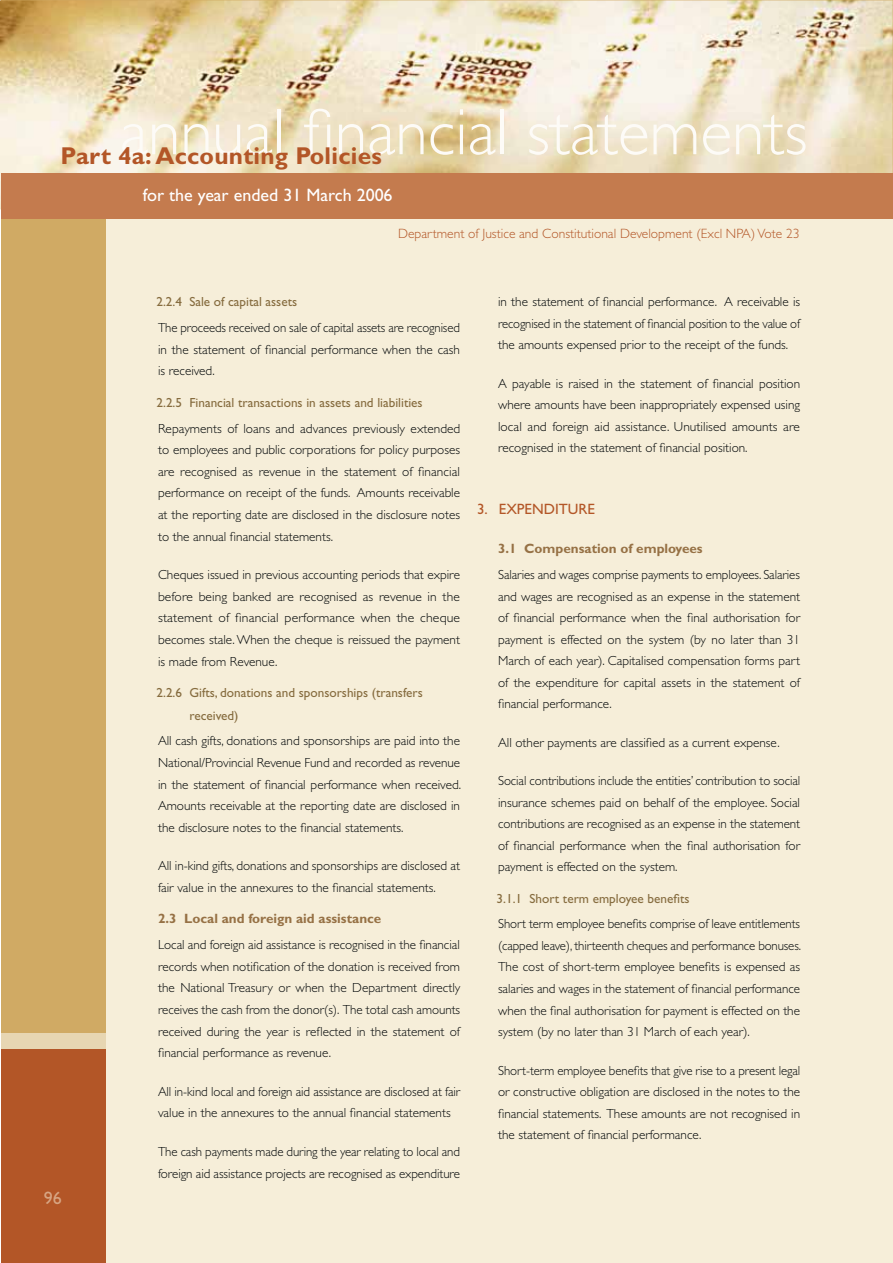
<style>
.page{position:relative;width:893px;height:1263px;background:#fff}
.page>*{position:absolute;margin:0;border:0;box-sizing:border-box;transform-origin:0 0}
.t1{font:300 66px "Gill Sans";color:#fdfbf7}
.t2{font:700 24.45px "Gill Sans";letter-spacing:.01em;color:#b35627}
.t3{font:18px "Gill Sans";color:#fff}
.t4{font:18px "Gill Sans";color:#d7a583}
.t5{font:15px "Gill Sans";color:#b35627}
.t6{font:300 13.5px "Gill Sans";color:#b35627}
.t7{font:700 13.5px "Gill Sans";color:#967145}
.t8{font:300 13.2px/21.6px "Gill Sans";color:#040809;text-align:justify}
.t9{font:13.2px/22.8px "Gill Sans";color:#866c3f}
</style>
<div class="page">
<img style="left:1px;top:0;width:891px;height:174px">
<div style="left:85px;top:200px;width:807px;height:1062px;background:#f6eed9"></div>
<div style="left:1px;top:199px;width:104px;height:1063px;background:#d0aa64"></div>
<div style="left:1px;top:1041px;width:104px;height:221px;background:#b35627"></div>
<div style="left:1px;top:1033px;width:104px;height:16px;background:#e7d6b2"></div>
<div style="left:1px;top:174px;width:891px;height:45px;background:#c47b4e"></div>
<h1 class="t1" style="left:120px;top:109px;width:689px">annual financial statements</h1>
<h3 class="t3" style="left:143px;top:188px;width:251px">for the year ended 31 March 2006</h3>
<h2 class="t2" style="left:61px;top:147px;width:323px">Part 4a: Accounting Policies</h2>
<p class="t6" style="left:398px;top:229px;width:403px">Department of Justice and Constitutional Development (Excl NPA) Vote 23</p>
<h3 class="t4" style="left:44px;top:1192px;width:19px">96</h3>
<p class="t9" style="left:156px;top:292px;width:142px">2.2.4 Sale of capital assets</p>
<p class="t8" style="left:158px;top:318px;width:303px">The proceeds received on sale of capital assets are recognised in the statement of financial performance when the cash is received.</p>
<p class="t9" style="left:156px;top:392px;width:268px">2.2.5 Financial transactions in assets and liabilities</p>
<p class="t8" style="left:158px;top:419px;width:304px">Repayments of loans and advances previously extended to employees and public corporations for policy purposes are recognised as revenue in the statement of financial performance on receipt of the funds. Amounts receivable at the reporting date are disclosed in the disclosure notes to the annual financial statements.</p>
<p class="t8" style="left:158px;top:565px;width:304px">Cheques issued in previous accounting periods that expire before being banked are recognised as revenue in the statement of financial performance when the cheque becomes stale. When the cheque is reissued the payment is made from Revenue.</p>
<p class="t9" style="left:189px;top:682px;width:235px;text-indent:-33px">2.2.6 Gifts, donations and sponsorships (transfers received)</p>
<p class="t8" style="left:158px;top:732px;width:305px">All cash gifts, donations and sponsorships are paid into the National/Provincial Revenue Fund and recorded as revenue in the statement of financial performance when received.<br>Amounts receivable at the reporting date are disclosed in the disclosure notes to the financial statements.</p>
<p class="t8" style="left:158px;top:857px;width:303px">All in-kind gifts, donations and sponsorships are disclosed at fair value in the annexures to the financial statements.</p>
<p class="t7" style="left:158px;top:914px;width:225px">2.3 Local and foreign aid assistance</p>
<p class="t8" style="left:158px;top:935px;width:304px">Local and foreign aid assistance is recognised in the financial records when notification of the donation is received from the National Treasury or when the Department directly receives the cash from the donor(s). The total cash amounts received during the year is reflected in the statement of financial performance as revenue.</p>
<p class="t8" style="left:158px;top:1082px;width:304px">All in-kind local and foreign aid assistance are disclosed at fair value in the annexures to the annual financial statements</p>
<p class="t8" style="left:158px;top:1142px;width:304px">The cash payments made during the year relating to local and foreign aid assistance projects are recognised as expenditure</p>
<p class="t8" style="left:498px;top:293px;width:304px">in the statement of financial performance. A receivable is recognised in the statement of financial position to the value of the amounts expensed prior to the receipt of the funds.</p>
<p class="t8" style="left:498px;top:374px;width:304px">A payable is raised in the statement of financial position where amounts have been inappropriately expensed using local and foreign aid assistance. Unutilised amounts are recognised in the statement of financial position.</p>
<p class="t5" style="left:477px;top:503px;width:119px">3. EXPENDITURE</p>
<p class="t7" style="left:498px;top:544px;width:206px">3.1 Compensation of employees</p>
<p class="t8" style="left:498px;top:565px;width:304px">Salaries and wages comprise payments to employees. Salaries and wages are recognised as an expense in the statement of financial performance when the final authorisation for payment is effected on the system (by no later than 31<br>March of each year). Capitalised compensation forms part of the expenditure for capital assets in the statement of financial performance.</p>
<p class="t8" style="left:498px;top:733px;width:283px">All other payments are classified as a current expense.</p>
<p class="t8" style="left:498px;top:772px;width:304px">Social contributions include the entities’ contribution to social insurance schemes paid on behalf of the employee. Social contributions are recognised as an expense in the statement of financial performance when the final authorisation for payment is effected on the system.</p>
<p class="t9" style="left:496px;top:888px;width:194px">3.1.1 Short term employee benefits</p>
<p class="t8" style="left:498px;top:915px;width:304px">Short term employee benefits comprise of leave entitlements (capped leave), thirteenth cheques and performance bonuses.<br>The cost of short-term employee benefits is expensed as salaries and wages in the statement of financial performance when the final authorisation for payment is effected on the system (by no later than 31 March of each year).</p>
<p class="t8" style="left:498px;top:1061px;width:304px">Short-term employee benefits that give rise to a present legal or constructive obligation are disclosed in the notes to the financial statements. These amounts are not recognised in the statement of financial performance.</p>
</div>
